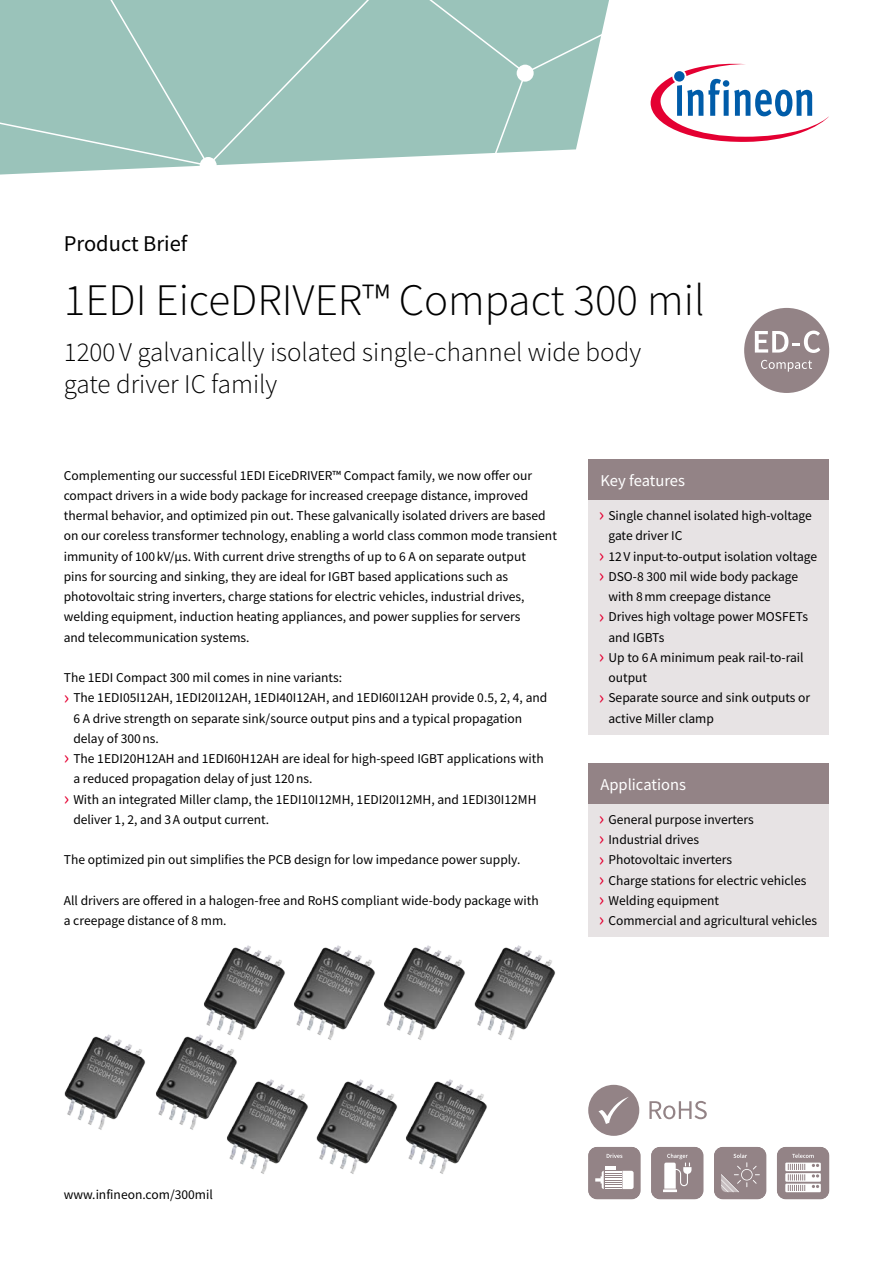
<style>
.page{position:relative;width:893px;height:1263px;background:#fff}
.page>*{position:absolute;margin:0;border:0;box-sizing:border-box;transform-origin:0 0}
.t1{font:300 45px "Source Sans Pro";color:#000}
.t2{font:300 27px/32.4px "Source Sans Pro";color:#000}
.t3{font:22.5px "Source Sans Pro";color:#000}
.t4{font:16.5px "Source Sans Pro";color:#fff}
.t5{font:13.5px/20.2px "Source Sans Pro";color:#000}
.s1{font-size:20.25px;color:#e40032}
</style>
<div class="page">
<svg style="left:0;top:0;width:609px;height:175px"></svg>
<div style="left:200px;top:157px;width:17px;height:17px;background:#fff;border-radius:50%"></div>
<svg style="left:412px;top:0;width:196px;height:159px;background:#a6cac2"></svg>
<div style="left:0;top:0;width:382px;height:167px;background:#9ac3ba"></div>
<svg style="left:651px;top:63px;width:178px;height:79px"></svg>
<div style="left:588px;top:497px;width:241px;height:237px;background:#e7e3e4"></div>
<div style="left:588px;top:801px;width:241px;height:136px;background:#e7e3e4"></div>
<div style="left:588px;top:459px;width:241px;height:41px;background:#938386"></div>
<div style="left:588px;top:763px;width:241px;height:40px;background:#938386"></div>
<svg style="left:588px;top:1147px;width:52px;height:52px"></svg>
<svg style="left:651px;top:1147px;width:52px;height:52px;background:#a79a9d"></svg>
<svg style="left:714px;top:1147px;width:52px;height:52px;background:#9c8d90"></svg>
<svg style="left:777px;top:1147px;width:52px;height:52px"></svg>
<div style="left:588px;top:1085px;width:51px;height:51px;background:#938386;border-radius:50%"></div>
<svg style="left:649px;top:1101px;width:58px;height:18px"></svg>
<svg style="left:598px;top:1097px;width:31px;height:27px"></svg>
<div style="left:744px;top:308px;width:85px;height:85px;background:#938386;border-radius:50%"></div>
<svg style="left:755px;top:331px;width:65px;height:22px"></svg>
<svg style="left:761px;top:360px;width:51px;height:12px"></svg>
<img style="left:229px;top:1079px;width:56px;height:95px">
<img style="left:285px;top:1079px;width:90px;height:95px">
<img style="left:375px;top:1079px;width:112px;height:95px">
<img style="left:204px;top:945px;width:59px;height:73px">
<img style="left:263px;top:945px;width:90px;height:95px">
<img style="left:353px;top:945px;width:90px;height:95px">
<img style="left:443px;top:945px;width:112px;height:95px">
<img style="left:172px;top:1018px;width:91px;height:128px">
<img style="left:64px;top:1034px;width:108px;height:96px">
<h3 class="t3" style="left:64px;top:229px;width:125px">Product Brief</h3>
<h1 class="t1" style="left:64px;top:273px;width:642px">1EDI EiceDRIVER™ Compact 300 mil</h1>
<h2 class="t2" style="left:64px;top:335px;width:579px">1200 V galvanically isolated single-channel wide body gate driver IC family</h2>
<p class="t5" style="left:64px;top:465px;width:495px">Complementing our successful 1EDI EiceDRIVER™ Compact family, we now offer our compact drivers in a wide body package for increased creepage distance, improved thermal behavior, and optimized pin out. These galvanically isolated drivers are based on our coreless transformer technology, enabling a world class common mode transient immunity of 100 kV/µs. With current drive strengths of up to 6 A on separate output<br>pins for sourcing and sinking, they are ideal for IGBT based applications such as photovoltaic string inverters, charge stations for electric vehicles, industrial drives, welding equipment, induction heating appliances, and power supplies for servers<br>and telecommunication systems.</p>
<p class="t5" style="left:64px;top:667px;width:280px">The 1EDI Compact 300 mil comes in nine variants:</p>
<p class="t5" style="left:64px;top:688px;width:485px"><span class="s1">›</span> The 1EDI05I12AH, 1EDI20I12AH, 1EDI40I12AH, and 1EDI60I12AH provide 0.5, 2, 4, and</p>
<p class="t5" style="left:73px;top:708px;width:450px">6 A drive strength on separate sink/source output pins and a typical propagation</p>
<p class="t5" style="left:73px;top:728px;width:87px">delay of 300ns.</p>
<p class="t5" style="left:64px;top:748px;width:481px"><span class="s1">›</span> The 1EDI20H12AH and 1EDI60H12AH are ideal for high-speed IGBT applications with</p>
<p class="t5" style="left:73px;top:769px;width:241px">a reduced propagation delay of just 120ns.</p>
<p class="t5" style="left:64px;top:789px;width:474px"><span class="s1">›</span> With an integrated Miller clamp, the 1EDI10I12MH, 1EDI20I12MH, and 1EDI30I12MH</p>
<p class="t5" style="left:73px;top:809px;width:197px">deliver 1, 2, and 3A output current.</p>
<p class="t5" style="left:64px;top:850px;width:458px">The optimized pin out simplifies the PCB design for low impedance power supply.</p>
<p class="t5" style="left:64px;top:890px;width:476px">All drivers are offered in a halogen-free and RoHS compliant wide-body package with a creepage distance of 8 mm.</p>
<p class="t4" style="left:600px;top:470px;width:86px">Key features</p>
<p class="t5" style="left:599px;top:505px;width:214px"><span class="s1">›</span> Single channel isolated high-voltage</p>
<p class="t5" style="left:608px;top:526px;width:76px">gate driver IC</p>
<p class="t5" style="left:599px;top:546px;width:220px"><span class="s1">›</span> 12V input-to-output isolation voltage</p>
<p class="t5" style="left:599px;top:566px;width:201px"><span class="s1">›</span> DSO-8 300 mil wide body package</p>
<p class="t5" style="left:608px;top:586px;width:164px">with 8mm creepage distance</p>
<p class="t5" style="left:599px;top:607px;width:211px"><span class="s1">›</span> Drives high voltage power MOSFETs</p>
<p class="t5" style="left:608px;top:627px;width:57px">and IGBTs</p>
<p class="t5" style="left:599px;top:647px;width:206px"><span class="s1">›</span> Up to 6A minimum peak rail-to-rail</p>
<p class="t5" style="left:608px;top:667px;width:40px">output</p>
<p class="t5" style="left:599px;top:688px;width:213px"><span class="s1">›</span> Separate source and sink outputs or</p>
<p class="t5" style="left:608px;top:708px;width:107px">active Miller clamp</p>
<p class="t4" style="left:600px;top:773px;width:87px">Applications</p>
<p class="t5" style="left:599px;top:809px;width:220px"><span class="s1">›</span> General purpose inverters<br><span class="s1">›</span> Industrial drives<br><span class="s1">›</span> Photovoltaic inverters<br><span class="s1">›</span> Charge stations for electric vehicles<br><span class="s1">›</span> Welding equipment<br><span class="s1">›</span> Commercial and agricultural vehicles</p>
<p class="t5" style="left:64px;top:1184px;width:151px">www.infineon.com/300mil</p>
</div>
